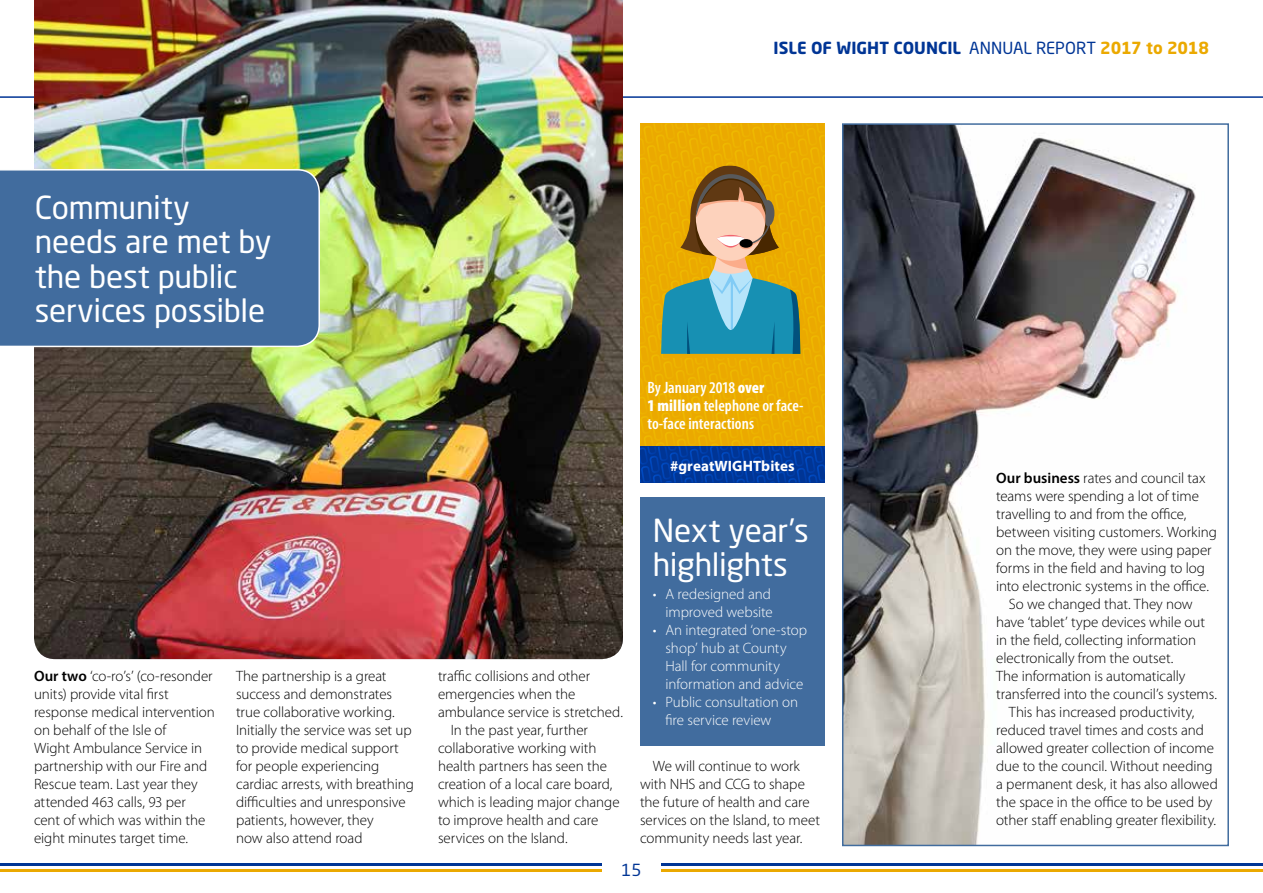
<style>
.page{position:relative;width:1263px;height:893px;background:#fff}
.page>*{position:absolute;margin:0;border:0;box-sizing:border-box;transform-origin:0 0}
.t1{font:31.5px/34.5px "Neo Sans Std";letter-spacing:-.005em;color:#fff}
.t2{font:600 condensed 16.5px/18px "Myriad Pro";color:#fff}
.t3{font:700 16.5px "Neo Sans Std";color:#003595}
.t4{font:16.5px "Neo Sans Std";color:#003595}
.t5{font:300 15px/18px "Myriad Pro";letter-spacing:-.005em;color:#000}
.t6{font:300 15px/18px "Myriad Pro";letter-spacing:-.005em;color:#fff}
.t7{font:700 15px "Myriad Pro";letter-spacing:.005em;color:#fff}
.s1{font-weight:400}
.s2{color:#eba900}
.s3{font-weight:600}
.s4{font-weight:900}
</style>
<div class="page">
<hr style="left:0;top:96px;width:1263px;height:2px;background:#003595">
<hr style="left:661px;top:869px;width:602px;height:3px;background:#eba900">
<hr style="left:661px;top:863px;width:602px;height:3px;background:#003595">
<hr style="left:0;top:869px;width:602px;height:3px;background:#eba900">
<hr style="left:0;top:863px;width:602px;height:3px;background:#003595">
<img style="left:34px;top:0;width:589px;height:659px">
<div style="left:0;top:169px;width:320px;height:178px;background:#416c9e"></div>
<div style="left:640px;top:498px;width:185px;height:248px;background:#416c9e"></div>
<img style="left:845px;top:126px;width:351px;height:717px">
<div style="left:842px;top:123px;width:387px;height:723px;border:2px solid #416c9e"></div>
<svg style="left:640px;top:123px;width:185px;height:360px;background:#b09a38"></svg>
<p class="t3" style="left:774px;top:38px;width:437px">ISLE OF WIGHT COUNCIL <span class="s1">ANNUAL REPORT</span> <span class="s2">2017 to 2018</span></p>
<h1 class="t1" style="left:35px;top:189px;width:238px">Community needs are met by the best public services possible</h1>
<p class="t5" style="left:34px;top:667px;width:182px"><span class="s3">Our two</span> ‘co-ro’s’ (co-resonder units) provide vital first response medical intervention on behalf of the Isle of<br>Wight Ambulance Service in partnership with our Fire and<br>Rescue team. Last year they attended 463 calls, 93 per cent of which was within the eight minutes target time.</p>
<p class="t5" style="left:236px;top:667px;width:179px">The partnership is a great success and demonstrates true collaborative working.<br>Initially the service was set up to provide medical support for people experiencing cardiac arrests, with breathing difficulties and unresponsive patients, however, they<br>now also attend road</p>
<p class="t5" style="left:438px;top:667px;width:154px">traffic collisions and other</p>
<p class="t5" style="left:438px;top:685px;width:139px">emergencies when the</p>
<p class="t5" style="left:438px;top:703px;width:186px">ambulance service is stretched.</p>
<p class="t5" style="left:451px;top:721px;width:139px">In the past year, further</p>
<p class="t5" style="left:438px;top:739px;width:160px">collaborative working with</p>
<p class="t5" style="left:438px;top:757px;width:171px">health partners has seen the</p>
<p class="t5" style="left:438px;top:775px;width:176px">creation of a local care board,</p>
<p class="t5" style="left:438px;top:793px;width:183px">which is leading major change</p>
<p class="t5" style="left:438px;top:811px;width:162px">to improve health and care</p>
<p class="t5" style="left:438px;top:829px;width:131px">services on the Island.</p>
<p class="t2" style="left:647px;top:379px;width:157px">By January 2018 <span class="s4">over<br>1 million</span> telephone or face&shy;to-face interactions</p>
<p class="t7" style="left:670px;top:456px;width:126px">#greatWIGHTbites</p>
<h1 class="t1" style="left:653px;top:513px;width:157px">Next year’s highlights</h1>
<p class="t6" style="left:653px;top:585px;width:122px;text-align:right">• A redesigned and improved website</p>
<p class="t6" style="left:665px;top:621px;width:143px;text-indent:-13px">• An integrated ‘one-stop shop’ hub at County<br>Hall for community information and advice</p>
<p class="t6" style="left:665px;top:693px;width:134px;text-indent:-13px">• Public consultation on fire service review</p>
<p class="t5" style="left:640px;top:757px;width:182px;text-indent:13px">We will continue to work with NHS and CCG to shape the future of health and care services on the Island, to meet community needs last year.</p>
<p class="t5" style="left:996px;top:469px;width:211px"><span class="s3">Our business</span> rates and council tax</p>
<p class="t5" style="left:996px;top:487px;width:204px">teams were spending a lot of time</p>
<p class="t5" style="left:996px;top:505px;width:192px">travelling to and from the office,</p>
<p class="t5" style="left:996px;top:523px;width:222px">between visiting customers. Working</p>
<p class="t5" style="left:996px;top:541px;width:217px">on the move, they were using paper</p>
<p class="t5" style="left:996px;top:559px;width:210px">forms in the field and having to log</p>
<p class="t5" style="left:996px;top:577px;width:214px">into electronic systems in the office.</p>
<p class="t5" style="left:1009px;top:595px;width:185px">So we changed that. They now</p>
<p class="t5" style="left:996px;top:613px;width:210px">have ‘tablet’ type devices while out</p>
<p class="t5" style="left:996px;top:631px;width:201px">in the field, collecting information</p>
<p class="t5" style="left:996px;top:649px;width:179px">electronically from the outset.</p>
<p class="t5" style="left:996px;top:667px;width:191px">The information is automatically</p>
<p class="t5" style="left:996px;top:685px;width:222px">transferred into the council’s systems.</p>
<p class="t5" style="left:1009px;top:703px;width:187px">This has increased productivity,</p>
<p class="t5" style="left:996px;top:721px;width:209px">reduced travel times and costs and</p>
<p class="t5" style="left:996px;top:739px;width:219px">allowed greater collection of income</p>
<p class="t5" style="left:996px;top:757px;width:218px">due to the council. Without needing</p>
<p class="t5" style="left:996px;top:775px;width:223px">a permanent desk, it has also allowed</p>
<p class="t5" style="left:996px;top:793px;width:218px">the space in the office to be used by</p>
<p class="t5" style="left:996px;top:811px;width:222px">other staff enabling greater flexibility.</p>
<p class="t4" style="left:622px;top:860px;width:21px">15</p>
</div>
